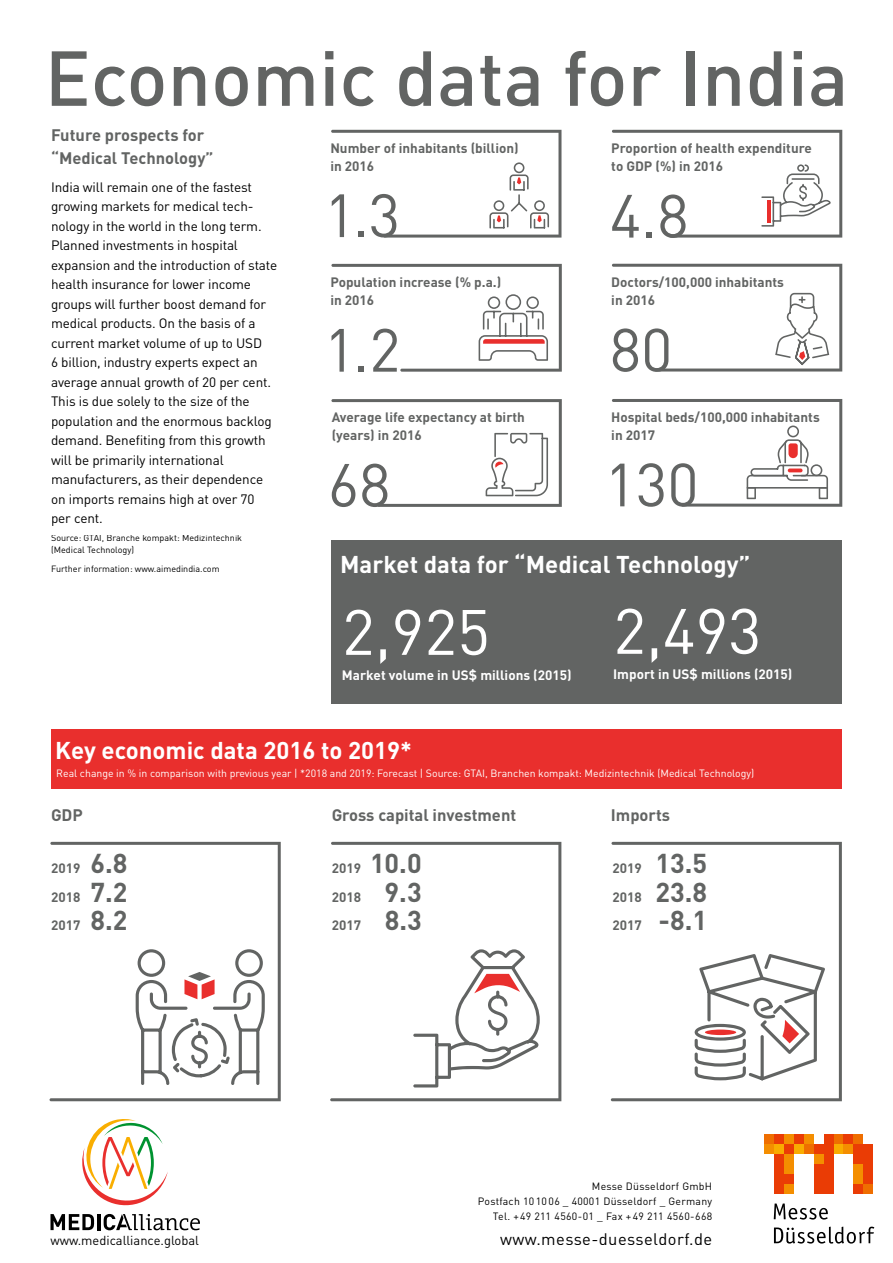
<style>
.page{position:relative;width:893px;height:1263px;background:#fff}
.page>*{position:absolute;margin:0;border:0;box-sizing:border-box;transform-origin:0 0}
.t1{font:500 76.5px "DIN Pro";color:#626463}
.t2{font:63px "DIN Pro";color:#fff}
.t3{font:60px "DIN Pro";color:#626463}
.t4{font:700 24px "DIN Pro";color:#fff}
.t5{font:700 16.5px/22.5px "DIN Pro";color:#626463}
.t6{font:16.5px "DIN Pro";letter-spacing:.025em;color:#000}
.t7{font:13.5px/19.5px "DIN Pro";letter-spacing:-.01em;color:#000}
.t8{font:700 13.5px/28px "DIN Pro";color:#626463}
.t9{font:700 13.5px "DIN Pro";color:#fff}
.t10{font:12.9px "DIN Pro";color:#000}
.t11{font:10.5px "DIN Pro";color:#fff}
.t12{font:10.5px/15.5px "DIN Pro";letter-spacing:.025em;color:#000;text-align:right}
.t13{font:9px/12px "DIN Pro";color:#000}
.s1{font-size:27px}
</style>
<div class="page">
<svg style="left:774px;top:1226px;width:100px;height:17px"></svg>
<svg style="left:774px;top:1203px;width:54px;height:16px"></svg>
<div style="left:764px;top:1144px;width:10px;height:10px;background:#f48e00"></div>
<div style="left:774px;top:1134px;width:10px;height:10px;background:#ea3c05"></div>
<div style="left:774px;top:1144px;width:10px;height:10px;background:#f9ac00"></div>
<div style="left:784px;top:1134px;width:10px;height:10px;background:#f48e00"></div>
<div style="left:784px;top:1144px;width:10px;height:10px;background:#ea3c05"></div>
<div style="left:794px;top:1134px;width:10px;height:10px;background:#ea3c05"></div>
<div style="left:794px;top:1144px;width:10px;height:10px;background:#f9ac00"></div>
<div style="left:804px;top:1134px;width:10px;height:10px;background:#f48e00"></div>
<div style="left:804px;top:1144px;width:10px;height:10px;background:#ef6e00"></div>
<div style="left:833px;top:1134px;width:10px;height:10px;background:#ef6e00"></div>
<div style="left:833px;top:1144px;width:10px;height:10px;background:#f9ac00"></div>
<div style="left:843px;top:1134px;width:10px;height:10px;background:#ea3c05"></div>
<div style="left:843px;top:1144px;width:10px;height:10px;background:#f48e00"></div>
<div style="left:853px;top:1134px;width:10px;height:10px;background:#ef6e00"></div>
<div style="left:853px;top:1144px;width:10px;height:20px;background:#ea3c05"></div>
<div style="left:863px;top:1144px;width:10px;height:40px;background:#ea3c05"></div>
<div style="left:774px;top:1154px;width:10px;height:39px;background:#ea3c05"></div>
<div style="left:784px;top:1154px;width:10px;height:20px;background:#f48e00"></div>
<div style="left:784px;top:1174px;width:10px;height:10px;background:#ea3c05"></div>
<div style="left:784px;top:1184px;width:10px;height:9px;background:#f48e00"></div>
<div style="left:853px;top:1164px;width:10px;height:20px;background:#f48e00"></div>
<div style="left:863px;top:1184px;width:10px;height:9px;background:#ef6e00"></div>
<div style="left:764px;top:1134px;width:10px;height:10px;background:#ef6e00"></div>
<div style="left:814px;top:1144px;width:10px;height:10px;background:#ea3c05"></div>
<div style="left:814px;top:1154px;width:10px;height:10px;background:#f48e00"></div>
<div style="left:814px;top:1164px;width:10px;height:29px;background:#ea3c05"></div>
<div style="left:824px;top:1134px;width:9px;height:59px;background:#ea3c05"></div>
<div style="left:853px;top:1184px;width:10px;height:9px;background:#ea3c05"></div>
<svg style="left:330px;top:842px;width:231px;height:259px"></svg>
<svg style="left:50px;top:842px;width:231px;height:259px"></svg>
<svg style="left:611px;top:842px;width:231px;height:259px"></svg>
<div style="left:51px;top:729px;width:791px;height:59px;background:#e92f2d"></div>
<div style="left:332px;top:540px;width:510px;height:163px;background:#626463"></div>
<svg style="left:612px;top:264px;width:230px;height:107px"></svg>
<svg style="left:695px;top:954px;width:130px;height:126px"></svg>
<div style="left:705px;top:1029px;width:31px;height:6px;background:#e92f2d;border-radius:50%"></div>
<svg style="left:612px;top:130px;width:230px;height:108px"></svg>
<hr style="left:767px;top:200px;width:3px;height:23px;background:#e92f2d">
<svg style="left:331px;top:264px;width:231px;height:108px"></svg>
<svg style="left:331px;top:399px;width:231px;height:108px"></svg>
<svg style="left:331px;top:130px;width:230px;height:108px"></svg>
<svg style="left:413px;top:949px;width:127px;height:138px"></svg>
<svg style="left:136px;top:949px;width:129px;height:136px"></svg>
<svg style="left:612px;top:399px;width:230px;height:108px"></svg>
<svg style="left:788px;top:468px;width:14px;height:4px"></svg>
<svg style="left:50px;top:1119px;width:150px;height:111px"></svg>
<h1 class="t1" style="left:45px;top:26px;width:805px">Economic data for India</h1>
<p class="t5" style="left:51px;top:123px;width:164px">Future prospects for “Medical Technology”</p>
<p class="t7" style="left:51px;top:176px;width:228px">India will remain one of the fastest growing markets for medical tech&shy;nology in the world in the long term.<br>Planned investments in hospital expansion and the introduction of state health insurance for lower income groups will further boost demand for medical products. On the basis of a current market volume of up to USD<br>6 billion, industry experts expect an average annual growth of 20 per cent.<br>This is due solely to the size of the population and the enormous backlog demand. Benefiting from this growth will be primarily international manufacturers, as their dependence on imports remains high at over 70 per cent.</p>
<p class="t13" style="left:51px;top:532px;width:193px">Source: GTAI, Branche kompakt: Medizintechnik (Medical Technology)</p>
<p class="t13" style="left:51px;top:562px;width:170px">Further information: www.aimedindia.com</p>
<p class="t8" style="left:330px;top:139px;width:190px;line-height:18px">Number of inhabitants (billion) in 2016</p>
<h3 class="t3" style="left:324px;top:175px;width:77px">1.3</h3>
<p class="t8" style="left:330px;top:273px;width:172px;line-height:18px">Population increase (% p.a.) in 2016</p>
<h3 class="t3" style="left:324px;top:309px;width:78px">1.2</h3>
<p class="t8" style="left:332px;top:408px;width:195px;line-height:18px">Average life expectancy at birth (years) in 2016</p>
<h3 class="t3" style="left:328px;top:444px;width:64px">68</h3>
<p class="t8" style="left:611px;top:139px;width:202px;line-height:18px">Proportion of health expenditure to GDP (%) in 2016</p>
<h3 class="t3" style="left:610px;top:175px;width:80px">4.8</h3>
<p class="t8" style="left:611px;top:273px;width:174px;line-height:18px">Doctors/100,000 inhabitants in 2016</p>
<h3 class="t3" style="left:610px;top:309px;width:64px">80</h3>
<p class="t8" style="left:611px;top:408px;width:210px;line-height:18px">Hospital beds/100,000 inhabitants in 2017</p>
<h3 class="t3" style="left:605px;top:444px;width:95px">130</h3>
<h3 class="t4" style="left:340px;top:548px;width:412px">Market data for “Medical Technology”</h3>
<h2 class="t2" style="left:613px;top:588px;width:150px">2,493</h2>
<p class="t9" style="left:613px;top:665px;width:181px">Import in US$ millions (2015)</p>
<h2 class="t2" style="left:342px;top:589px;width:150px">2,925</h2>
<p class="t9" style="left:342px;top:666px;width:231px">Market volume in US$ millions (2015)</p>
<h3 class="t4" style="left:55px;top:734px;width:358px">Key economic data 2016 to 2019*</h3>
<p class="t11" style="left:56px;top:765px;width:699px">Real change in % in comparison with previous year | *2018 and 2019: Forecast | Source: GTAI, Branchen kompakt: Medizintechnik (Medical Technology)</p>
<p class="t5" style="left:51px;top:803px;width:33px">GDP</p>
<p class="t8" style="left:51px;top:854px;width:78px;text-align:justify">2019 <span class="s1">6.8<br></span>2018 <span class="s1">7.2<br></span>2017 <span class="s1">8.2</span></p>
<p class="t10" style="left:50px;top:1231px;width:150px">www.medicalliance.global</p>
<p class="t5" style="left:332px;top:803px;width:186px">Gross capital investment</p>
<p class="t8" style="left:332px;top:854px;width:92px;text-align:justify">2019 <span class="s1">10.0<br></span>2018 <span class="s1">9.3<br></span>2017 <span class="s1">8.3</span></p>
<p class="t5" style="left:611px;top:803px;width:61px">Imports</p>
<p class="t8" style="left:613px;top:854px;width:96px;text-align:justify">2019 <span class="s1">13.5<br></span>2018 <span class="s1">23.8<br></span>2017 <span class="s1">-8.1</span></p>
<p class="t12" style="left:478px;top:1177px;width:236px">Messe Düsseldorf GmbH<br>Postfach 10 10 06 _ 40001 Düsseldorf _ Germany<br>Tel. +49 211 4560-01 _ Fax +49 211 4560-668</p>
<p class="t6" style="left:500px;top:1227px;width:214px">www.messe-duesseldorf.de</p>
</div>
